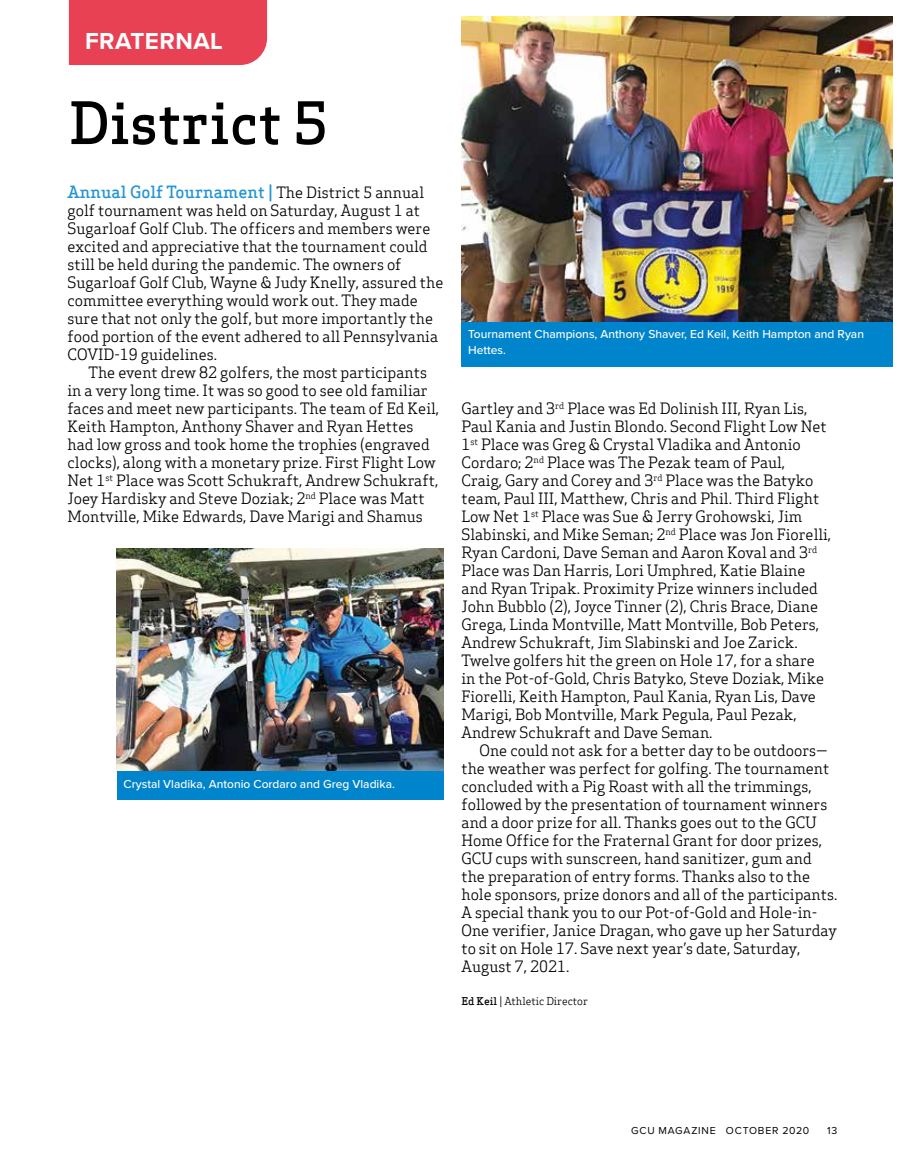
<style>
.page{position:relative;width:905px;height:1175px;background:#fff}
.page>*{position:absolute;margin:0;border:0;box-sizing:border-box;transform-origin:0 0}
.t1{font:500 57px "Apex Serif";color:#000}
.t2{font:700 24px "Proxima Nova";letter-spacing:.02em;color:#fff}
.t3{font:500 16.5px "Apex Serif";color:#2696d3}
.t4{font:15px/18px "Apex Serif";color:#000}
.t5{font:500 12px/16.5px "Proxima Nova";color:#fff}
.t6{font:10.5px "Proxima Nova";letter-spacing:.075em;color:#000}
.t7{font:10.5px "Apex Serif";color:#000}
.s1{font-weight:400;font-size:15px;color:#000}
.s2{font-weight:500}
</style>
<div class="page">
<div style="left:69px;top:0;width:198px;height:65px;background:#e84154"></div>
<img style="left:461px;top:16px;width:431px;height:306px">
<img style="left:117px;top:549px;width:326px;height:222px">
<div style="left:461px;top:322px;width:431px;height:44px;background:#0084cb"></div>
<div style="left:117px;top:771px;width:326px;height:28px;background:#0084cb"></div>
<h2 class="t2" style="left:85px;top:23px;width:139px">FRATERNAL</h2>
<h1 class="t1" style="left:69px;top:79px;width:260px">District 5</h1>
<p class="t3" style="left:68px;top:179px;width:358px">Annual Golf Tournament | <span class="s1">The District 5 annual</span></p>
<p class="t4" style="left:68px;top:200px;width:377px">golf tournament was held on Saturday, August 1 at Sugarloaf Golf Club. The officers and members were excited and appreciative that the tournament could still be held during the pandemic. The owners of Sugarloaf Golf Club, Wayne &amp; Judy Knelly, assured the committee everything would work out. They made sure that not only the golf, but more importantly the food portion of the event adhered to all Pennsylvania COVID-19 guidelines.</p>
<p class="t4" style="left:67px;top:362px;width:373px;text-indent:21px">The event drew 82 golfers, the most participants in a very long time. It was so good to see old familiar faces and meet new participants. The team of Ed Keil, Keith Hampton, Anthony Shaver and Ryan Hettes had low gross and took home the trophies (engraved clocks), along with a monetary prize. First Flight Low Net 1<sup>st</sup> Place was Scott Schukraft, Andrew Schukraft, Joey Hardisky and Steve Doziak; 2<sup>nd</sup> Place was Matt Montville, Mike Edwards, Dave Marigi and Shamus</p>
<p class="t5" style="left:124px;top:774px;width:273px">Crystal Vladika, Antonio Cordaro and Greg Vladika.</p>
<p class="t5" style="left:468px;top:325px;width:397px">Tournament Champions, Anthony Shaver, Ed Keil, Keith Hampton and Ryan<br>Hettes.</p>
<p class="t4" style="left:461px;top:398px;width:371px">Gartley and 3<sup>rd</sup> Place was Ed Dolinish III, Ryan Lis, Paul Kania and Justin Blondo. Second Flight Low Net 1<sup>st</sup> Place was Greg &amp; Crystal Vladika and Antonio Cordaro; 2<sup>nd</sup> Place was The Pezak team of Paul,<br>Craig, Gary and Corey and 3<sup>rd</sup> Place was the Batyko team, Paul III, Matthew, Chris and Phil. Third Flight Low Net 1<sup>st</sup> Place was Sue &amp; Jerry Grohowski, Jim Slabinski, and Mike Seman; 2<sup>nd</sup> Place was Jon Fiorelli, Ryan Cardoni, Dave Seman and Aaron Koval and 3<sup>rd </sup>Place was Dan Harris, Lori Umphred, Katie Blaine and Ryan Tripak. Proximity Prize winners included John Bubblo (2), Joyce Tinner (2), Chris Brace, Diane Grega, Linda Montville, Matt Montville, Bob Peters, Andrew Schukraft, Jim Slabinski and Joe Zarick.<br>Twelve golfers hit the green on Hole 17, for a share in the Pot-of-Gold, Chris Batyko, Steve Doziak, Mike Fiorelli, Keith Hampton, Paul Kania, Ryan Lis, Dave Marigi, Bob Montville, Mark Pegula, Paul Pezak, Andrew Schukraft and Dave Seman.</p>
<p class="t4" style="left:461px;top:740px;width:377px;text-indent:18px">One could not ask for a better day to be outdoors— the weather was perfect for golfing. The tournament concluded with a Pig Roast with all the trimmings, followed by the presentation of tournament winners and a door prize for all. Thanks goes out to the GCU Home Office for the Fraternal Grant for door prizes, GCU cups with sunscreen, hand sanitizer, gum and the preparation of entry forms. Thanks also to the hole sponsors, prize donors and all of the participants.<br>A special thank you to our Pot-of-Gold and Hole-in-One verifier, Janice Dragan, who gave up her Saturday to sit on Hole 17. Save next year’s date, Saturday, August 7, 2021.</p>
<p class="t7" style="left:461px;top:992px;width:128px"><span class="s2">Ed Keil</span> | Athletic Director</p>
<p class="t6" style="left:631px;top:1123px;width:179px">GCU MAGAZINE OCTOBER 2020</p>
<p class="t6" style="left:827px;top:1123px;width:12px">13</p>
</div>
